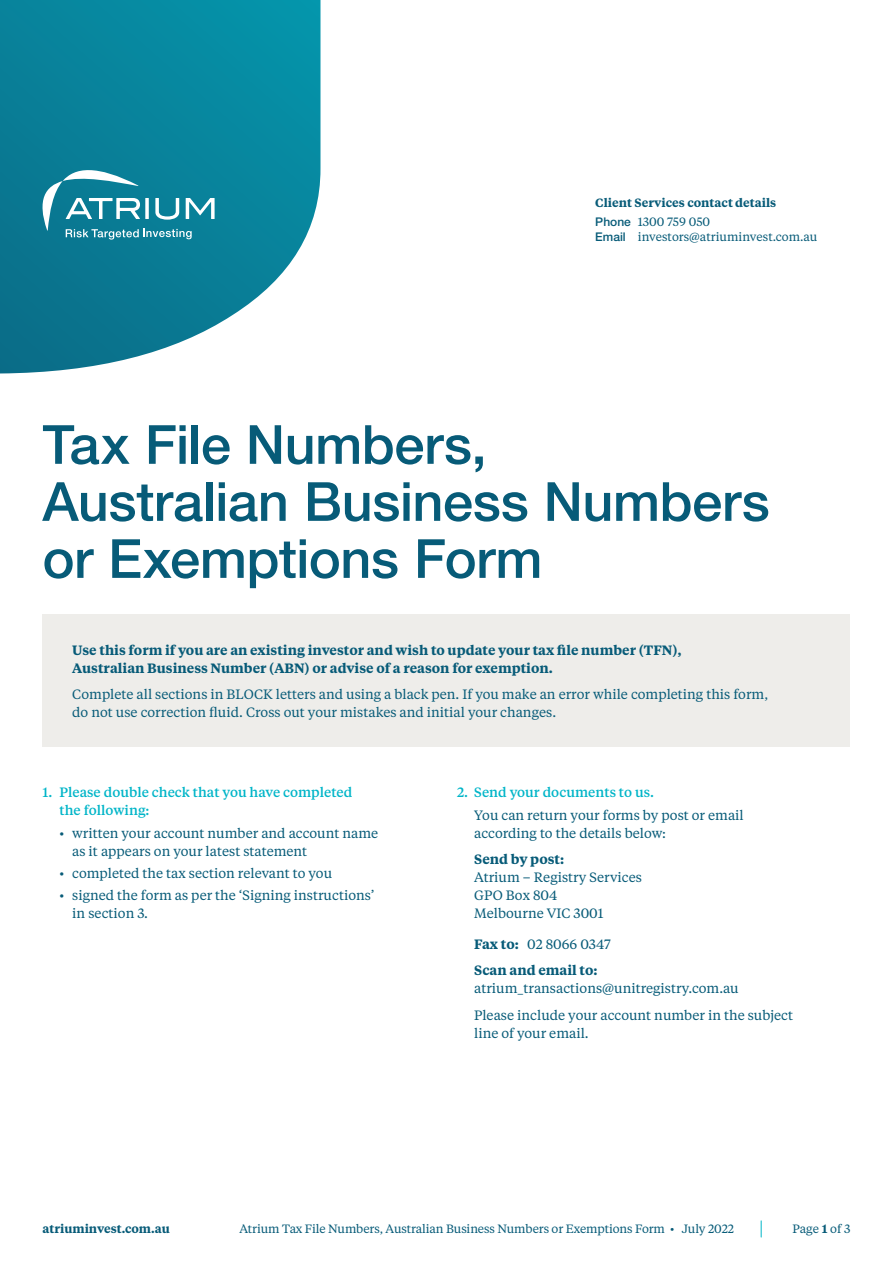
<style>
.page{position:relative;width:893px;height:1263px;background:#fff}
.page>*{position:absolute;margin:0;border:0;box-sizing:border-box;transform-origin:0 0}
.t1{font:500 54px/57px "Helvetica Neue LT Std";letter-spacing:-.005em;color:#075b78}
.t2{font:13.5px/18px "Tiempos Text";color:#075b78}
.t3{font:600 13.5px/18px "Tiempos Text";color:#075b78}
.t4{font:500 13.5px/18px "Tiempos Text";color:#00b5c8}
.t5{font:12px "Tiempos Text";letter-spacing:-.01em;color:#075b78}
.t6{font:600 12px/19.2px "Tiempos Text";color:#075b78}
.s1{font-family:"Helvetica Neue LT Std";font-weight:500}
.s2{font-weight:400}
.s3{font-weight:600}
</style>
<div class="page">
<div style="left:43px;top:614px;width:807px;height:133px;background:#eeedea"></div>
<svg style="left:761px;top:1221px;width:1px;height:16px"></svg>
<svg style="left:0;top:0;width:320px;height:373px;background:#2590a5"></svg>
<svg style="left:43px;top:170px;width:172px;height:70px;background:#3795a9"></svg>
<p class="t6" style="left:595px;top:193px;width:182px">Client Services contact details<br><span class="s1">Phone</span> <span class="s2">1300 759 050</span></p>
<p class="t5" style="left:595px;top:229px;width:224px"><span class="s1">Email</span> investors@atriuminvest.com.au</p>
<h1 class="t1" style="left:43px;top:415px;width:729px">Tax File Numbers,<br>Australian Business Numbers or Exemptions Form</h1>
<p class="t3" style="left:72px;top:640px;width:611px">Use this form if you are an existing investor and wish to update your tax file number (TFN),<br>Australian Business Number (ABN) or advise of a reason for exemption.</p>
<p class="t2" style="left:72px;top:685px;width:697px">Complete all sections in BLOCK letters and using a black pen. If you make an error while completing this form, do not use correction fluid. Cross out your mistakes and initial your changes.</p>
<p class="t4" style="left:60px;top:783px;width:294px;text-indent:-17px">1. Please double check that you have completed the following:</p>
<p class="t2" style="left:72px;top:823px;width:307px;text-indent:-13px">• written your account number and account name as it appears on your latest statement</p>
<p class="t2" style="left:60px;top:863px;width:274px">• completed the tax section relevant to you</p>
<p class="t2" style="left:72px;top:886px;width:304px;text-indent:-13px">• signed the form as per the ‘Signing instructions’ in section 3.</p>
<p class="t4" style="left:457px;top:783px;width:198px">2. Send your documents to us.</p>
<p class="t2" style="left:474px;top:805px;width:271px">You can return your forms by post or email according to the details below:</p>
<p class="t3" style="left:474px;top:850px;width:92px">Send by post:</p>
<p class="t2" style="left:474px;top:868px;width:169px">Atrium – Registry Services<br>GPO Box 804<br>Melbourne VIC 3001</p>
<p class="t3" style="left:474px;top:930px;width:138px;line-height:26.5px">Fax to: <span class="s2">02 8066 0347<br></span>Scan and email to:</p>
<p class="t2" style="left:474px;top:975px;width:321px;line-height:26.5px">atrium_transactions@unitregistry.com.au<br>Please include your account number in the subject</p>
<p class="t2" style="left:474px;top:1023px;width:116px">line of your email.</p>
<p class="t6" style="left:43px;top:1219px;width:129px">atriuminvest.com.au</p>
<p class="t5" style="left:239px;top:1221px;width:496px">Atrium Tax File Numbers, Australian Business Numbers or Exemptions Form • July 2022</p>
<p class="t5" style="left:792px;top:1221px;width:59px">Page <span class="s3">1</span> of 3</p>
</div>
